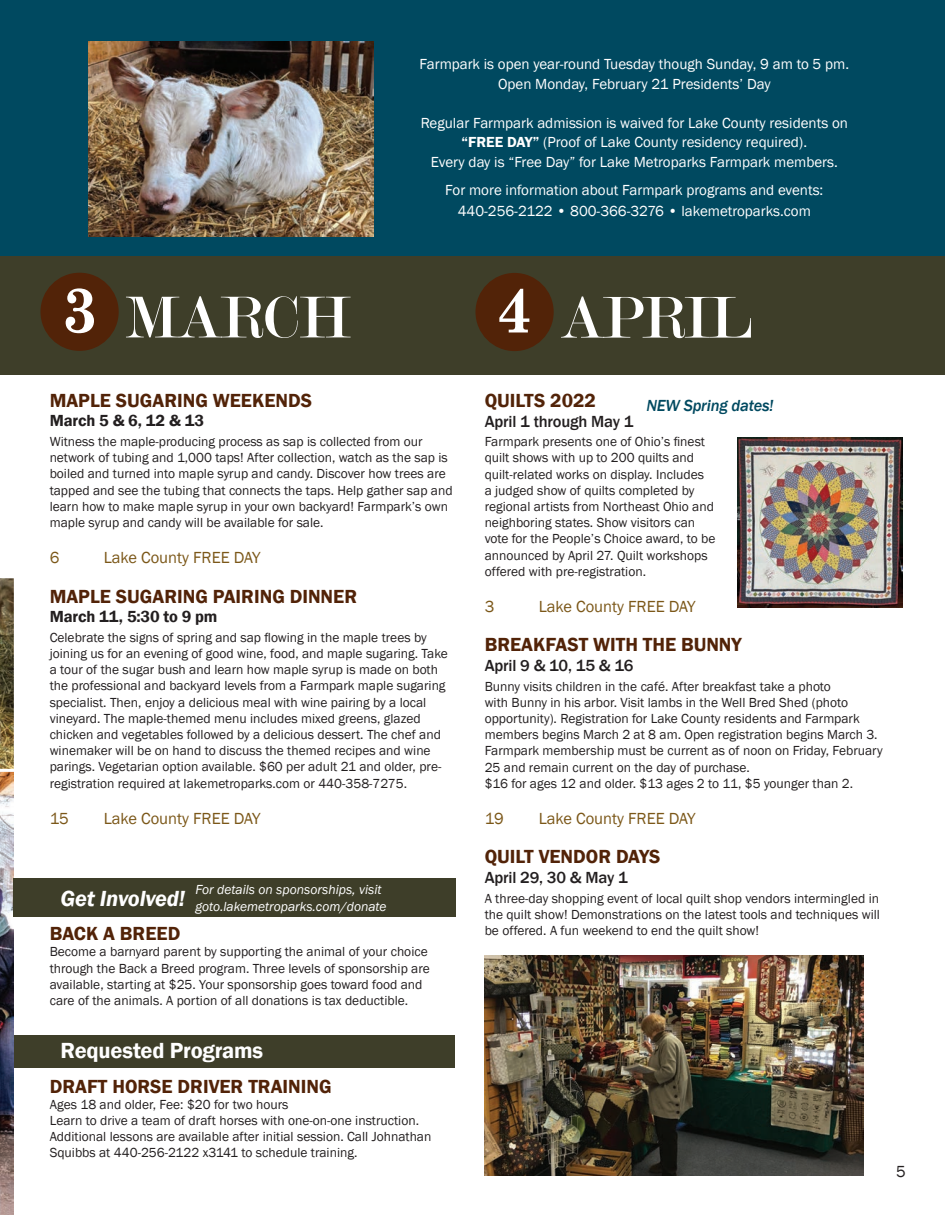
<style>
.page{position:relative;width:945px;height:1215px;background:#fff}
.page>*{position:absolute;margin:0;border:0;box-sizing:border-box;transform-origin:0 0}
.t1{font:63px "Modern";letter-spacing:-.02em;color:#fff}
.t2{font:600 22.5px "Franklin Gothic";letter-spacing:-.01em;color:#fff}
.t3{font:italic 600 22.5px "Franklin Gothic";letter-spacing:-.01em;color:#fff}
.t4{font:600 19.5px "Franklin Gothic";color:#522308}
.t5{font:16.5px "Franklin Gothic";color:#7b5718}
.t6{font:500 16.5px "Franklin Gothic";letter-spacing:-.01em;color:#231f20}
.t7{font:600 16.5px "Franklin Gothic";letter-spacing:-.01em;color:#231f20}
.t8{font:italic 500 16.5px "Franklin Gothic";letter-spacing:-.01em;color:#004960}
.t9{font:16.5px "Franklin Gothic";color:#231f20}
.t10{font:15px/19.5px "Franklin Gothic";color:#fff;text-align:center}
.t11{font:13.5px/16.2px "Franklin Gothic";color:#231f20}
.t12{font:italic 13.5px/16.2px "Franklin Gothic";color:#fff}
.s1{font-weight:600}
.s2{font-family:"Century Schoolbook";font-weight:700}
</style>
<div class="page">
<img style="left:0;top:772px;width:13px;height:443px">
<div style="left:0;top:0;width:945px;height:256px;background:#004960"></div>
<img style="left:88px;top:41px;width:286px;height:195px">
<div style="left:0;top:256px;width:945px;height:119px;background:#3e3e29"></div>
<div style="left:40px;top:273px;width:79px;height:78px;background:#522308;border-radius:50%"></div>
<div style="left:475px;top:273px;width:79px;height:78px;background:#522308;border-radius:50%"></div>
<div style="left:14px;top:1035px;width:441px;height:33px;background:#3e3e29"></div>
<div style="left:14px;top:878px;width:442px;height:39px;background:#3e3e29"></div>
<img style="left:737px;top:438px;width:166px;height:169px">
<img style="left:485px;top:956px;width:379px;height:220px">
<svg style="left:0;top:578px;width:14px;height:194px;background:#6a5d3c"></svg>
<p class="t10" style="left:419px;top:55px;width:431px">Farmpark is open year-round Tuesday though Sunday, 9 am to 5 pm.<br>Open Monday, February 21 Presidents’ Day</p>
<p class="t10" style="left:421px;top:113px;width:429px">Regular Farmpark admission is waived for Lake County residents on <span class="s1">“FREE DAY”</span> (Proof of Lake County residency required).<br>Every day is “Free Day” for Lake Metroparks Farmpark members.</p>
<p class="t10" style="left:445px;top:180px;width:380px;line-height:21px">For more information about Farmpark programs and events:<br>440-256-2122 • 800-366-3276 • lakemetroparks.com</p>
<h1 class="t1" style="left:61px;top:286px;width:290px"><span class="s2">3</span> MARCH</h1>
<h1 class="t1" style="left:496px;top:286px;width:256px"><span class="s2">4</span> APRIL</h1>
<h3 class="t4" style="left:50px;top:388px;width:264px">MAPLE SUGARING WEEKENDS</h3>
<p class="t7" style="left:50px;top:411px;width:156px">March 5 &amp; 6, 12 &amp; 13</p>
<p class="t11" style="left:50px;top:434px;width:404px">Witness the maple-producing process as sap is collected from our network of tubing and 1,000 taps! After collection, watch as the sap is boiled and turned into maple syrup and candy. Discover how trees are tapped and see the tubing that connects the taps. Help gather sap and learn how to make maple syrup in your own backyard! Farmpark’s own maple syrup and candy will be available for sale.</p>
<p class="t5" style="left:50px;top:547px;width:11px">6</p>
<p class="t5" style="left:104px;top:547px;width:158px">Lake County FREE DAY</p>
<h3 class="t4" style="left:50px;top:584px;width:309px">MAPLE SUGARING PAIRING DINNER</h3>
<p class="t7" style="left:50px;top:607px;width:169px">March 11, 5:30 to 9 pm</p>
<p class="t11" style="left:50px;top:630px;width:400px">Celebrate the signs of spring and sap flowing in the maple trees by joining us for an evening of good wine, food, and maple sugaring. Take a tour of the sugar bush and learn how maple syrup is made on both the professional and backyard levels from a Farmpark maple sugaring specialist. Then, enjoy a delicious meal with wine pairing by a local vineyard. The maple-themed menu includes mixed greens, glazed chicken and vegetables followed by a delicious dessert. The chef and winemaker will be on hand to discuss the themed recipes and wine parings. Vegetarian option available. $60 per adult 21 and older, pre&shy;registration required at lakemetroparks.com or 440-358-7275.</p>
<p class="t5" style="left:50px;top:808px;width:21px">15</p>
<p class="t5" style="left:104px;top:808px;width:158px">Lake County FREE DAY</p>
<p class="t12" style="left:196px;top:882px;width:192px">For details on sponsorships, visit goto.lakemetroparks.com/donate</p>
<h2 class="t3" style="left:61px;top:884px;width:126px">Get Involved!</h2>
<h3 class="t4" style="left:50px;top:922px;width:132px">BACK A BREED</h3>
<p class="t11" style="left:50px;top:944px;width:382px">Become a barnyard parent by supporting the animal of your choice through the Back a Breed program. Three levels of sponsorship are available, starting at $25. Your sponsorship goes toward food and care of the animals. A portion of all donations is tax deductible.</p>
<h2 class="t2" style="left:61px;top:1037px;width:204px">Requested Programs</h2>
<h3 class="t4" style="left:50px;top:1074px;width:283px">DRAFT HORSE DRIVER TRAINING</h3>
<p class="t11" style="left:50px;top:1097px;width:383px">Ages 18 and older, Fee: $20 for two hours<br>Learn to drive a team of draft horses with one-on-one instruction.<br>Additional lessons are available after initial session. Call Johnathan Squibbs at 440-256-2122 x3141 to schedule training.</p>
<h3 class="t4" style="left:485px;top:388px;width:113px">QUILTS 2022</h3>
<p class="t6" style="left:485px;top:411px;width:150px">April 1 through May 1</p>
<p class="t11" style="left:485px;top:434px;width:232px">Farmpark presents one of Ohio’s finest quilt shows with up to 200 quilts and quilt-related works on display. Includes<br>a judged show of quilts completed by regional artists from Northeast Ohio and neighboring states. Show visitors can vote for the People’s Choice award, to be announced by April 27. Quilt workshops offered with pre-registration.</p>
<p class="t5" style="left:485px;top:596px;width:11px">3</p>
<p class="t5" style="left:539px;top:596px;width:158px">Lake County FREE DAY</p>
<h3 class="t4" style="left:485px;top:633px;width:259px">BREAKFAST WITH THE BUNNY</h3>
<p class="t6" style="left:485px;top:655px;width:150px">April 9 &amp; 10, 15 &amp; 16</p>
<p class="t11" style="left:485px;top:678px;width:400px">Bunny visits children in the café. After breakfast take a photo<br>with Bunny in his arbor. Visit lambs in the Well Bred Shed (photo opportunity). Registration for Lake County residents and Farmpark members begins March 2 at 8 am. Open registration begins March 3.<br>Farmpark membership must be current as of noon on Friday, February 25 and remain current on the day of purchase.<br>$16 for ages 12 and older. $13 ages 2 to 11, $5 younger than 2.</p>
<p class="t5" style="left:485px;top:808px;width:21px">19</p>
<p class="t5" style="left:539px;top:808px;width:158px">Lake County FREE DAY</p>
<h3 class="t4" style="left:485px;top:845px;width:177px">QUILT VENDOR DAYS</h3>
<p class="t6" style="left:485px;top:868px;width:145px">April 29, 30 &amp; May 1</p>
<p class="t11" style="left:485px;top:890px;width:397px;text-align:justify">A three-day shopping event of local quilt shop vendors intermingled in the quilt show! Demonstrations on the latest tools and techniques will be offered. A fun weekend to end the quilt show!</p>
<p class="t8" style="left:646px;top:395px;width:129px">NEW Spring dates!</p>
<p class="t9" style="left:896px;top:1161px;width:11px">5</p>
</div>
